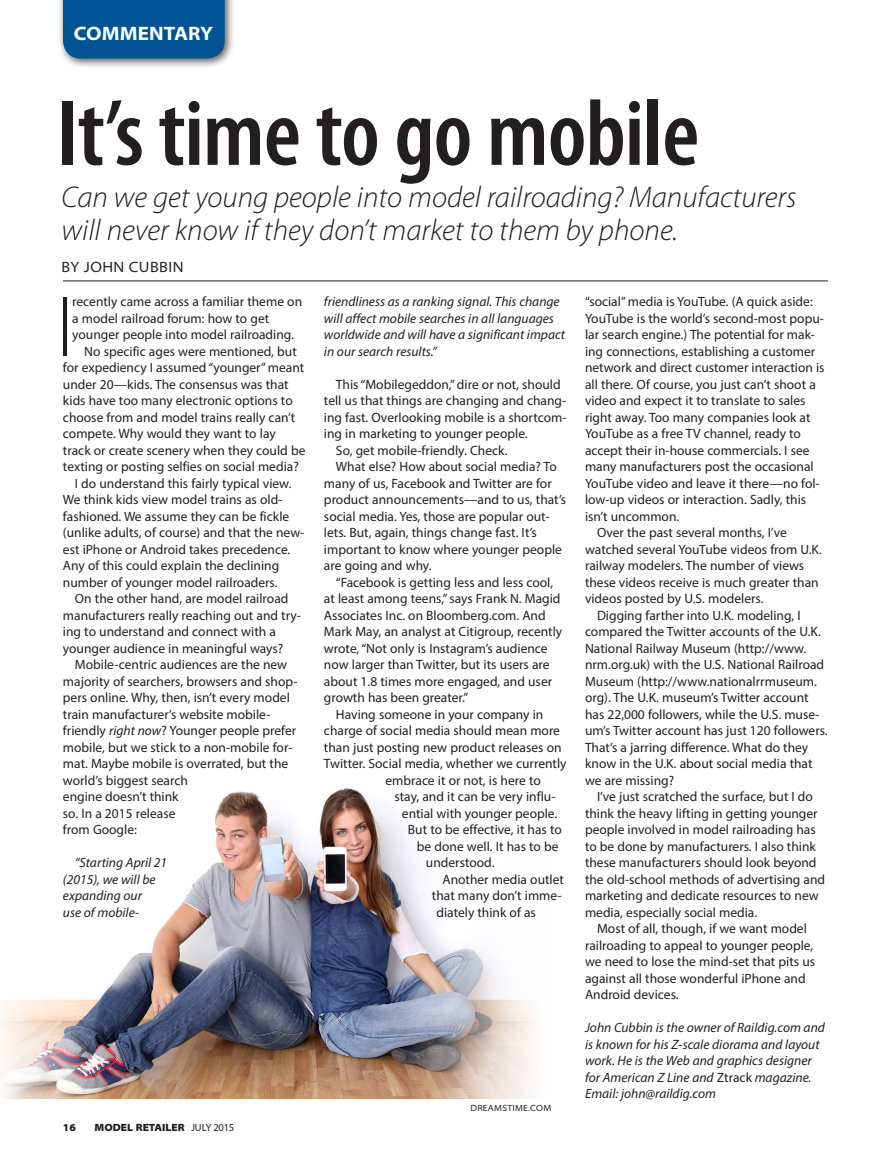
<style>
.page{position:relative;width:891px;height:1161px;background:#fff}
.page>*{position:absolute;margin:0;border:0;box-sizing:border-box;transform-origin:0 0}
.Headline{font:600 condensed 94.5px "Myriad Pro";letter-spacing:-.01em;color:#231f20}
.BodyCopy_SINGLE_LINE{font:300 condensed 87px "Myriad Pro";color:#231f20}
.Deck{font:italic 300 30px/33px "Myriad Pro";color:#231f20}
.Overline_Small{font:700 semi-expanded 19.5px "Myriad Pro";letter-spacing:.005em;color:#fff}
.SubHead{font:semi-expanded 15px "Myriad Pro";letter-spacing:.03em;color:#231f20}
.BodyCopyIndent_SINGL{font:13.5px/16.5px "Myriad Pro";color:#231f20}
.BodyCopyIndent_SINGL-2{font:italic 13.5px/16.5px "Myriad Pro";color:#231f20}
.ProductEndInfo{font:italic 13.5px/16.5px "Myriad Pro";color:#231f20}
.BodyCopy_SINGLE_LINE-2{font:13.5px/16.5px "Myriad Pro";color:#231f20}
.t1{font:900 semi-expanded 10.5px "Myriad Pro";letter-spacing:-.005em;color:#231f20}
.PhotoCredit{font:semi-expanded 9px "Myriad Pro";letter-spacing:.03em;color:#231f20}
.s1{font-style:italic}
.s2{font-weight:400;font-stretch:normal}
.s3{font-style:normal}
</style>
<div class="page">
<hr style="left:63px;top:281px;width:765px;height:1px;background:#231f20">
<img style="left:0;top:788px;width:536px;height:310px">
<div style="left:57px;top:0;width:178px;height:69px;background:#231f20;opacity:.75"></div>
<div style="left:63px;top:0;width:162px;height:59px;background:#005495"></div>
<p class="Overline_Small" style="left:74px;top:23px;width:141px">COMMENTARY</p>
<p class="Headline" style="left:57px;top:82px;width:644px">It’s time to go mobile</p>
<p class="Deck" style="left:61px;top:181px;width:737px">Can we get young people into model railroading? Manufacturers will never know if they don’t market to them by phone.</p>
<p class="SubHead" style="left:62px;top:258px;width:123px">BY JOHN CUBBIN</p>
<p class="BodyCopy_SINGLE_LINE" style="left:58px;top:280px;width:16px">I</p>
<p class="BodyCopy_SINGLE_LINE-2" style="left:72px;top:293px;width:231px">recently came across a familiar theme on a model railroad forum: how to get younger people into model railroading.</p>
<p class="BodyCopyIndent_SINGL" style="left:63px;top:343px;width:244px;text-indent:21px">No specific ages were mentioned, but for expediency I assumed “younger” meant under 20—kids. The consensus was that kids have too many electronic options to choose from and model trains really can’t compete. Why would they want to lay track or create scenery when they could be texting or posting selfies on social media?</p>
<p class="BodyCopyIndent_SINGL" style="left:63px;top:475px;width:243px;text-indent:12px">I do understand this fairly typical view.<br>We think kids view model trains as old&shy;fashioned. We assume they can be fickle (unlike adults, of course) and that the new&shy;est iPhone or Android takes precedence.<br>Any of this could explain the declining number of younger model railroaders.</p>
<p class="BodyCopyIndent_SINGL" style="left:63px;top:590px;width:239px;text-indent:12px">On the other hand, are model railroad manufacturers really reaching out and try&shy;ing to understand and connect with a younger audience in meaningful ways?</p>
<p class="BodyCopyIndent_SINGL" style="left:63px;top:656px;width:236px;text-indent:12px">Mobile-centric audiences are the new majority of searchers, browsers and shop&shy;pers online. Why, then, isn’t every model train manufacturer’s website mobile&shy;friendly <span class="s1">right now</span>? Younger people prefer mobile, but we stick to a non-mobile for&shy;mat. Maybe mobile is overrated, but the world’s biggest search<br>engine doesn’t think<br>so. In a 2015 release<br>from Google:</p>
<p class="BodyCopyIndent_SINGL-2" style="left:63px;top:854px;width:106px;text-indent:12px">“Starting April 21 (2015), we will be expanding our<br>use of mobile-</p>
<p class="t1" style="left:63px;top:1122px;width:14px">16</p>
<p class="t1" style="left:95px;top:1122px;width:141px">MODEL RETAILER <span class="s2">JULY 2015</span></p>
<p class="BodyCopyIndent_SINGL-2" style="left:324px;top:293px;width:243px">friendliness as a ranking signal. This change will affect mobile searches in all languages worldwide and will have a significant impact in our search results.”</p>
<p class="BodyCopyIndent_SINGL" style="left:324px;top:376px;width:244px;text-indent:12px">This “Mobilegeddon,” dire or not, should tell us that things are changing and chang&shy;ing fast. Overlooking mobile is a shortcom&shy;ing in marketing to younger people.</p>
<p class="BodyCopyIndent_SINGL" style="left:336px;top:442px;width:173px">So, get mobile-friendly. Check.</p>
<p class="BodyCopyIndent_SINGL" style="left:324px;top:458px;width:244px;text-indent:12px">What else? How about social media? To many of us, Facebook and Twitter are for product announcements—and to us, that’s social media. Yes, those are popular out&shy;lets. But, again, things change fast. It’s important to know where younger people are going and why.</p>
<p class="BodyCopyIndent_SINGL" style="left:324px;top:574px;width:240px;text-indent:12px">“Facebook is getting less and less cool, at least among teens,” says Frank N. Magid Associates Inc. on Bloomberg.com. And Mark May, an analyst at Citigroup, recently wrote, “Not only is Instagram’s audience now larger than Twitter, but its users are about 1.8 times more engaged, and user growth has been greater.”</p>
<p class="BodyCopyIndent_SINGL" style="left:336px;top:706px;width:209px">Having someone in your company in</p>
<p class="BodyCopyIndent_SINGL" style="left:324px;top:722px;width:238px">charge of social media should mean more</p>
<p class="BodyCopyIndent_SINGL" style="left:324px;top:739px;width:239px">than just posting new product releases on</p>
<p class="BodyCopyIndent_SINGL" style="left:324px;top:755px;width:244px">Twitter. Social media, whether we currently</p>
<p class="BodyCopyIndent_SINGL" style="left:385px;top:772px;width:157px">embrace it or not, is here to</p>
<p class="BodyCopyIndent_SINGL" style="left:394px;top:788px;width:163px">stay, and it can be very influ-</p>
<p class="BodyCopyIndent_SINGL" style="left:402px;top:805px;width:157px">ential with younger people.</p>
<p class="BodyCopyIndent_SINGL" style="left:408px;top:821px;width:155px">But to be effective, it has to</p>
<p class="BodyCopyIndent_SINGL" style="left:417px;top:838px;width:143px">be done well. It has to be</p>
<p class="BodyCopyIndent_SINGL" style="left:426px;top:854px;width:70px">understood.</p>
<p class="BodyCopyIndent_SINGL" style="left:442px;top:871px;width:123px">Another media outlet</p>
<p class="BodyCopyIndent_SINGL" style="left:432px;top:887px;width:131px">that many don’t imme-</p>
<p class="BodyCopyIndent_SINGL" style="left:436px;top:904px;width:101px">diately think of as</p>
<p class="PhotoCredit" style="left:470px;top:1103px;width:82px">DREAMSTIME.COM</p>
<p class="BodyCopyIndent_SINGL" style="left:585px;top:293px;width:241px">“social” media is YouTube. (A quick aside:<br>YouTube is the world’s second-most popu&shy;lar search engine.) The potential for mak&shy;ing connections, establishing a customer network and direct customer interaction is all there. Of course, you just can’t shoot a video and expect it to translate to sales right away. Too many companies look at YouTube as a free TV channel, ready to accept their in-house commercials. I see many manufacturers post the occasional YouTube video and leave it there—no fol&shy;low-up videos or interaction. Sadly, this isn’t uncommon.</p>
<p class="BodyCopyIndent_SINGL" style="left:585px;top:524px;width:238px;text-indent:12px">Over the past several months, I’ve watched several YouTube videos from U.K. railway modelers. The number of views these videos receive is much greater than videos posted by U.S. modelers.</p>
<p class="BodyCopyIndent_SINGL" style="left:585px;top:607px;width:244px;text-indent:12px">Digging farther into U.K. modeling, I compared the Twitter accounts of the U.K.<br>National Railway Museum (http://www. nrm.org.uk) with the U.S. National Railroad Museum (http://www.nationalrrmuseum. org). The U.K. museum’s Twitter account has 22,000 followers, while the U.S. muse&shy;um’s Twitter account has just 120 followers.<br>That’s a jarring difference. What do they know in the U.K. about social media that we are missing?</p>
<p class="BodyCopyIndent_SINGL" style="left:585px;top:788px;width:242px;text-indent:12px">I’ve just scratched the surface, but I do think the heavy lifting in getting younger people involved in model railroading has to be done by manufacturers. I also think these manufacturers should look beyond the old-school methods of advertising and marketing and dedicate resources to new media, especially social media.</p>
<p class="BodyCopyIndent_SINGL" style="left:585px;top:920px;width:232px;text-indent:12px">Most of all, though, if we want model railroading to appeal to younger people, we need to lose the mind-set that pits us against all those wonderful iPhone and Android devices.</p>
<p class="ProductEndInfo" style="left:585px;top:1019px;width:241px">John Cubbin is the owner of Raildig.com and is known for his Z-scale diorama and layout work. He is the Web and graphics designer for American Z Line and <span class="s3">Ztrack</span> magazine.</p>
<p class="ProductEndInfo" style="left:585px;top:1085px;width:133px">Email: john@raildig.com</p>
</div>
